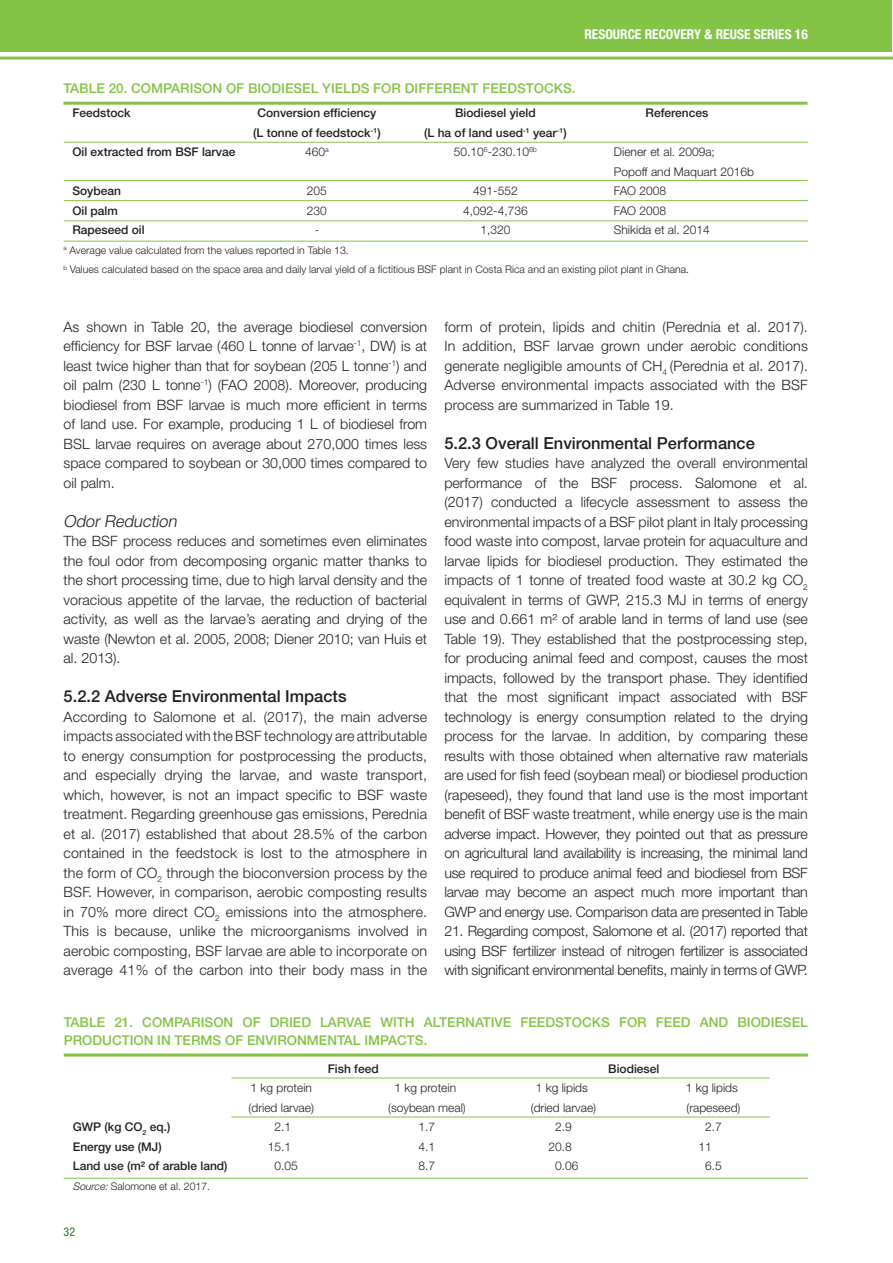
<style>
.page{position:relative;width:893px;height:1263px;background:#fff}
.page>*{position:absolute;margin:0;border:0;box-sizing:border-box;transform-origin:0 0}
.Heading_3{font:500 16.5px "Helvetica Neue LT Std";color:#231f20}
.Heading_3-2{font:italic 300 16.5px "Helvetica Neue LT Std";color:#231f20}
.Text_Body{font:300 14.25px/19.5px "Helvetica Neue LT Std";color:#231f20;text-align:justify}
.Figure_Title{font:500 13.5px/18px "Helvetica Neue LT Std";color:#83c447}
.t1{font:700 condensed 13.5px "Helvetica Neue LT Std";color:#fff}
.Notes{font:300 12px/19.5px "Helvetica Neue LT Std";color:#231f20}
.Notes-2{font:500 12px "Helvetica Neue LT Std";color:#231f20}
.t2{font:condensed 12px "Helvetica Neue LT Std";color:#267434}
.Notes-3{font:300 10.5px "Helvetica Neue LT Std";color:#231f20}
.s1{font-style:italic}
</style>
<div class="page">
<div style="left:0;top:0;width:892px;height:52px;background:#83c447"></div>
<hr style="left:0;top:57px;width:893px;height:3px;background:#83c447">
<hr style="left:63px;top:102px;width:744px;height:3px;background:#83c447">
<hr style="left:64px;top:142px;width:744px;height:1px;background:#83c447">
<hr style="left:64px;top:180px;width:744px;height:1px;background:#83c447">
<hr style="left:64px;top:200px;width:744px;height:1px;background:#83c447">
<hr style="left:64px;top:220px;width:744px;height:1px;background:#83c447">
<hr style="left:64px;top:241px;width:744px;height:1px;background:#83c447">
<hr style="left:64px;top:1053px;width:744px;height:3px;background:#83c447">
<hr style="left:231px;top:1077px;width:539px;height:1px;background:#83c447">
<hr style="left:231px;top:1116px;width:539px;height:1px;background:#83c447">
<hr style="left:64px;top:1178px;width:744px;height:1px;background:#83c447">
<p class="t1" style="left:584px;top:26px;width:225px">RESOURCE RECOVERY &amp; REUSE SERIES 16</p>
<p class="Figure_Title" style="left:63px;top:79px;width:514px">TABLE 20. COMPARISON OF BIODIESEL YIELDS FOR DIFFERENT FEEDSTOCKS.</p>
<p class="Notes-2" style="left:72px;top:106px;width:60px">Feedstock</p>
<p class="Notes-2" style="left:257px;top:106px;width:121px">Conversion efficiency</p>
<p class="Notes-2" style="left:455px;top:106px;width:82px">Biodiesel yield</p>
<p class="Notes-2" style="left:646px;top:106px;width:64px">References</p>
<p class="Notes-2" style="left:253px;top:125px;width:129px">(L tonne of feedstock<sup>-1</sup>)</p>
<p class="Notes-2" style="left:424px;top:125px;width:144px">(L ha of land used<sup>-1</sup> year<sup>-1</sup>)</p>
<p class="Notes-2" style="left:72px;top:145px;width:164px">Oil extracted from BSF larvae</p>
<p class="Notes" style="left:305px;top:142px;width:25px">460<sup>a</sup></p>
<p class="Notes" style="left:454px;top:142px;width:84px">50.10<sup>6</sup>-230.10<sup>6b</sup></p>
<p class="Notes" style="left:614px;top:142px;width:142px">Diener et al. 2009a;<br>Popoff and Maquart 2016b</p>
<p class="Notes-2" style="left:72px;top:184px;width:50px">Soybean</p>
<p class="Notes" style="left:307px;top:181px;width:22px">205</p>
<p class="Notes" style="left:473px;top:181px;width:46px">491-552</p>
<p class="Notes" style="left:614px;top:181px;width:54px">FAO 2008</p>
<p class="Notes-2" style="left:72px;top:203px;width:47px">Oil palm</p>
<p class="Notes" style="left:307px;top:200px;width:22px">230</p>
<p class="Notes" style="left:463px;top:200px;width:66px">4,092-4,736</p>
<p class="Notes" style="left:614px;top:200px;width:54px">FAO 2008</p>
<p class="Notes-2" style="left:72px;top:223px;width:74px">Rapeseed oil</p>
<p class="Notes" style="left:315px;top:220px;width:6px">-</p>
<p class="Notes" style="left:480px;top:220px;width:32px">1,320</p>
<p class="Notes" style="left:614px;top:220px;width:97px">Shikida et al. 2014</p>
<p class="Notes-3" style="left:63px;top:243px;width:287px"><sup>a</sup> Average value calculated from the values reported in Table 13.</p>
<p class="Notes-3" style="left:63px;top:263px;width:627px"><sup>b</sup> Values calculated based on the space area and daily larval yield of a fictitious BSF plant in Costa Rica and an existing pilot plant in Ghana.</p>
<p class="Text_Body" style="left:444px;top:316px;width:365px">form of protein, lipids and chitin (Perednia et al. 2017).<br>In addition, BSF larvae grown under aerobic conditions generate negligible amounts of CH<sub>4</sub> (Perednia et al. 2017).<br>Adverse environmental impacts associated with the BSF process are summarized in Table 19.</p>
<p class="Heading_3" style="left:444px;top:433px;width:312px">5.2.3 Overall Environmental Performance</p>
<p class="Text_Body" style="left:444px;top:453px;width:365px">Very few studies have analyzed the overall environmental performance of the BSF process. Salomone et al. (2017) conducted a lifecycle assessment to assess the environmental impacts of a BSF pilot plant in Italy processing food waste into compost, larvae protein for aquaculture and larvae lipids for biodiesel production. They estimated the impacts of 1 tonne of treated food waste at 30.2 kg CO<sub>2 </sub>equivalent in terms of GWP, 215.3 MJ in terms of energy use and 0.661 m² of arable land in terms of land use (see Table 19). They established that the postprocessing step, for producing animal feed and compost, causes the most impacts, followed by the transport phase. They identified that the most significant impact associated with BSF technology is energy consumption related to the drying process for the larvae. In addition, by comparing these results with those obtained when alternative raw materials are used for fish feed (soybean meal) or biodiesel production (rapeseed), they found that land use is the most important benefit of BSF waste treatment, while energy use is the main adverse impact. However, they pointed out that as pressure on agricultural land availability is increasing, the minimal land use required to produce animal feed and biodiesel from BSF larvae may become an aspect much more important than GWP and energy use. Comparison data are presented in Table</p>
<p class="Text_Body" style="left:444px;top:921px;width:365px">21. Regarding compost, Salomone et al. (2017) reported that using BSF fertilizer instead of nitrogen fertilizer is associated with significant environmental benefits, mainly in terms of GWP.</p>
<p class="Figure_Title" style="left:64px;top:1013px;width:746px">TABLE 21. COMPARISON OF DRIED LARVAE WITH ALTERNATIVE FEEDSTOCKS FOR FEED AND BIODIESEL<br>PRODUCTION IN TERMS OF ENVIRONMENTAL IMPACTS.</p>
<p class="Notes-2" style="left:328px;top:1061px;width:52px">Fish feed</p>
<p class="Notes-2" style="left:608px;top:1061px;width:53px">Biodiesel</p>
<p class="Notes" style="left:250px;top:1078px;width:63px">1 kg protein</p>
<p class="Notes" style="left:394px;top:1078px;width:63px">1 kg protein</p>
<p class="Notes" style="left:536px;top:1078px;width:54px">1 kg lipids</p>
<p class="Notes" style="left:686px;top:1078px;width:54px">1 kg lipids</p>
<p class="Notes" style="left:249px;top:1097px;width:67px">(dried larvae)</p>
<p class="Notes" style="left:388px;top:1097px;width:79px">(soybean meal)</p>
<p class="Notes" style="left:531px;top:1097px;width:67px">(dried larvae)</p>
<p class="Notes" style="left:686px;top:1097px;width:56px">(rapeseed)</p>
<p class="Notes-2" style="left:73px;top:1120px;width:99px">GWP (kg CO<sub>2</sub> eq.)</p>
<p class="Notes" style="left:275px;top:1117px;width:18px">2.1</p>
<p class="Notes" style="left:419px;top:1117px;width:18px">1.7</p>
<p class="Notes" style="left:555px;top:1117px;width:18px">2.9</p>
<p class="Notes" style="left:705px;top:1117px;width:18px">2.7</p>
<p class="Notes-2" style="left:73px;top:1139px;width:90px">Energy use (MJ)</p>
<p class="Notes" style="left:268px;top:1136px;width:25px">15.1</p>
<p class="Notes" style="left:419px;top:1136px;width:18px">4.1</p>
<p class="Notes" style="left:548px;top:1136px;width:25px">20.8</p>
<p class="Notes" style="left:698px;top:1136px;width:15px">11</p>
<p class="Notes-2" style="left:73px;top:1159px;width:156px">Land use (m² of arable land)</p>
<p class="Notes" style="left:275px;top:1156px;width:25px">0.05</p>
<p class="Notes" style="left:419px;top:1156px;width:18px">8.7</p>
<p class="Notes" style="left:555px;top:1156px;width:25px">0.06</p>
<p class="Notes" style="left:705px;top:1156px;width:18px">6.5</p>
<p class="Notes-3" style="left:73px;top:1179px;width:139px"><span class="s1">Source:</span>Salomone et al. 2017.</p>
<p class="Text_Body" style="left:64px;top:316px;width:365px">As shown in Table 20, the average biodiesel conversion efficiency for BSF larvae (460 L tonne of larvae<sup>-1</sup>, DW) is at least twice higher than that for soybean (205 L tonne<sup>-1</sup>) and oil palm (230 L tonne<sup>-1</sup>) (FAO 2008). Moreover, producing biodiesel from BSF larvae is much more efficient in terms of land use. For example, producing 1 L of biodiesel from BSL larvae requires on average about 270,000 times less space compared to soybean or 30,000 times compared to oil palm.</p>
<p class="Heading_3-2" style="left:64px;top:511px;width:118px">Odor Reduction</p>
<p class="Text_Body" style="left:64px;top:531px;width:365px">The BSF process reduces and sometimes even eliminates the foul odor from decomposing organic matter thanks to the short processing time, due to high larval density and the voracious appetite of the larvae, the reduction of bacterial activity, as well as the larvae’s aerating and drying of the waste (Newton et al. 2005, 2008; Diener 2010; van Huis et al. 2013).</p>
<p class="Heading_3" style="left:64px;top:686px;width:285px">5.2.2 Adverse Environmental Impacts</p>
<p class="Text_Body" style="left:64px;top:706px;width:365px">According to Salomone et al. (2017), the main adverse impacts associated with the BSF technology are attributable to energy consumption for postprocessing the products, and especially drying the larvae, and waste transport, which, however, is not an impact specific to BSF waste treatment. Regarding greenhouse gas emissions, Perednia et al. (2017) established that about 28.5% of the carbon contained in the feedstock is lost to the atmosphere in the form of CO<sub>2</sub> through the bioconversion process by the BSF. However, in comparison, aerobic composting results in 70% more direct CO<sub>2</sub> emissions into the atmosphere.<br>This is because, unlike the microorganisms involved in aerobic composting, BSF larvae are able to incorporate on average 41% of the carbon into their body mass in the</p>
<p class="t2" style="left:64px;top:1225px;width:13px">32</p>
</div>
